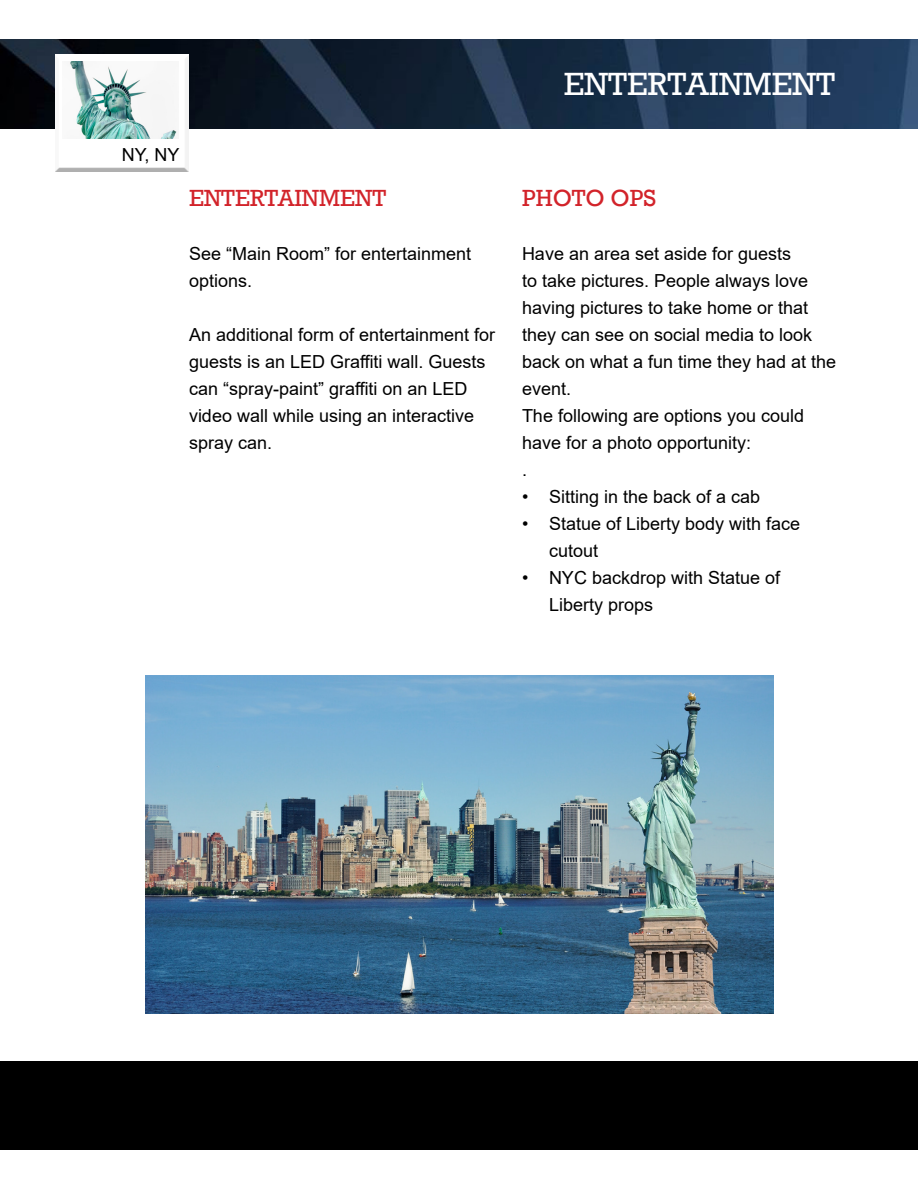
<style>
.page{position:relative;width:918px;height:1188px;background:#fff}
.page>*{position:absolute;margin:0;border:0;box-sizing:border-box;transform-origin:0 0}
.t1{font:33px "Rockwell";color:#fff}
.t2{font:24px "Rockwell";color:#d2232a}
.t3{font:18px/27px "Arial";color:#000}
</style>
<div class="page">
<div style="left:0;top:1061px;width:918px;height:89px;background:#000"></div>
<img style="left:0;top:40px;width:918px;height:88px">
<div style="left:49px;top:48px;width:145px;height:11px;background:#fff;opacity:.75"></div>
<div style="left:49px;top:54px;width:145px;height:119px;background:#000;opacity:.45"></div>
<img style="left:63px;top:62px;width:115px;height:77px">
<img style="left:146px;top:675px;width:627px;height:338px">
<p class="t3" style="left:122px;top:141px;width:59px">NY, NY</p>
<h2 class="t2" style="left:189px;top:184px;width:199px">ENTERTAINMENT</h2>
<p class="t3" style="left:189px;top:240px;width:284px">See “Main Room” for entertainment options.</p>
<p class="t3" style="left:189px;top:321px;width:308px">An additional form of entertainment for guests is an LED Graffiti wall. Guests can “spray-paint” graffiti on an LED video wall while using an interactive spray can.</p>
<h1 class="t1" style="left:564px;top:65px;width:273px">ENTERTAINMENT</h1>
<h2 class="t2" style="left:522px;top:184px;width:136px">PHOTO OPS</h2>
<p class="t3" style="left:522px;top:240px;width:316px">Have an area set aside for guests<br>to take pictures. People always love having pictures to take home or that they can see on social media to look back on what a fun time they had at the event.<br>The following are options you could have for a photo opportunity:<br>.</p>
<p class="t3" style="left:522px;top:483px;width:240px">• Sitting in the back of a cab</p>
<p class="t3" style="left:549px;top:510px;width:253px;text-indent:-27px">• Statue of Liberty body with face cutout</p>
<p class="t3" style="left:549px;top:564px;width:233px;text-indent:-27px">• NYC backdrop with Statue of<br>Liberty props</p>
</div>
